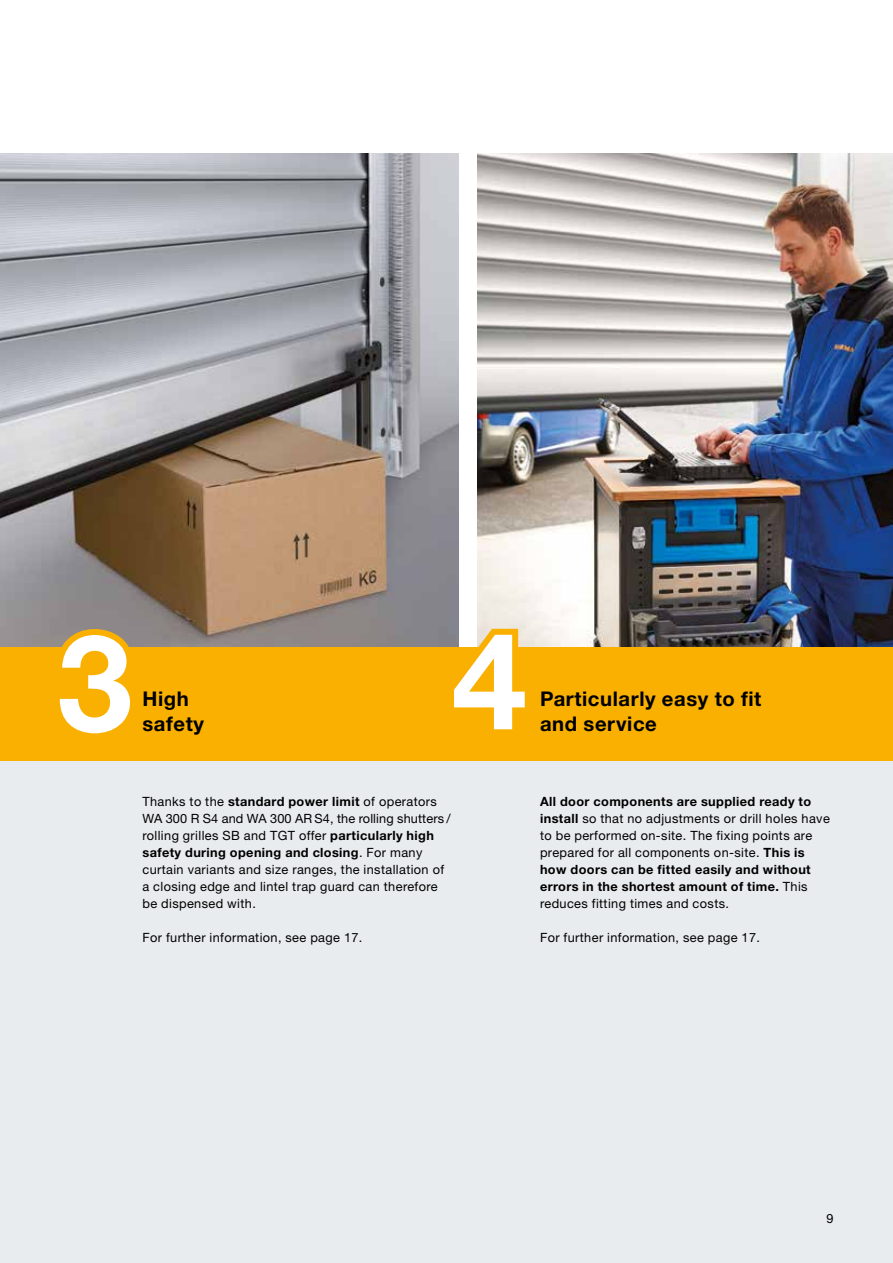
<style>
.page{position:relative;width:893px;height:1263px;background:#fff}
.page>*{position:absolute;margin:0;border:0;box-sizing:border-box;transform-origin:0 0}
.t1{font:700 135px "Hoermann Helvetica Neue";color:#fff}
.t2{font:700 20.25px/25.5px "Hoermann Helvetica Neue";letter-spacing:.03em;color:#000}
.t3{font:12.75px/17px "Hoermann Helvetica Neue Rm";letter-spacing:.03em;color:#000}
.t4{font:700 12.75px/17px "Hoermann Helvetica Neue";letter-spacing:.03em;color:#000}
.s1{font-family:"Hoermann Helvetica Neue";font-weight:700}
.s2{font-family:"Hoermann Helvetica Neue Rm";font-weight:400}
</style>
<div class="page">
<div style="left:0;top:761px;width:893px;height:502px;background:#e9ecee"></div>
<div style="left:0;top:646px;width:893px;height:115px;background:#f9b000"></div>
<img style="left:477px;top:153px;width:416px;height:493px">
<img style="left:0;top:153px;width:459px;height:493px">
<svg style="left:48px;top:623px;width:94px;height:24px;background:#b1955c"></svg>
<svg style="left:442px;top:623px;width:95px;height:24px"></svg>
<h1 class="t1" style="left:57px;top:587px;width:77px">3</h1>
<h2 class="t2" style="left:142px;top:684px;width:48px">High</h2>
<h2 class="t2" style="left:142px;top:710px;width:63px">safety</h2>
<h1 class="t1" style="left:452px;top:585px;width:77px">4</h1>
<h2 class="t2" style="left:540px;top:684px;width:223px">Particularly easy to fit and service</h2>
<p class="t3" style="left:142px;top:792px;width:310px">Thanks to the <span class="s1">standard power limit</span> of operators<br>WA 300 R S4 and WA 300 AR S4, the rolling shutters / rolling grilles SB and TGT offer <span class="s1">particularly high</span></p>
<p class="t4" style="left:142px;top:843px;width:281px">safety during opening and closing<span class="s2">. For many</span></p>
<p class="t3" style="left:142px;top:860px;width:303px">curtain variants and size ranges, the installation of a closing edge and lintel trap guard can therefore be dispensed with.</p>
<p class="t3" style="left:142px;top:928px;width:222px">For further information, see page 17.</p>
<p class="t4" style="left:540px;top:792px;width:273px">All door components are supplied ready to</p>
<p class="t3" style="left:540px;top:809px;width:291px"><span class="s1">install</span> so that no adjustments or drill holes have to be performed on-site. The fixing points are prepared for all components on-site. <span class="s1">This is</span></p>
<p class="t4" style="left:540px;top:860px;width:272px">how doors can be fitted easily and without errors in the shortest amount of time. <span class="s2">This</span></p>
<p class="t3" style="left:540px;top:894px;width:190px">reduces fitting times and costs.</p>
<p class="t3" style="left:540px;top:928px;width:222px">For further information, see page 17.</p>
<p class="t3" style="left:826px;top:1209px;width:9px">9</p>
</div>
